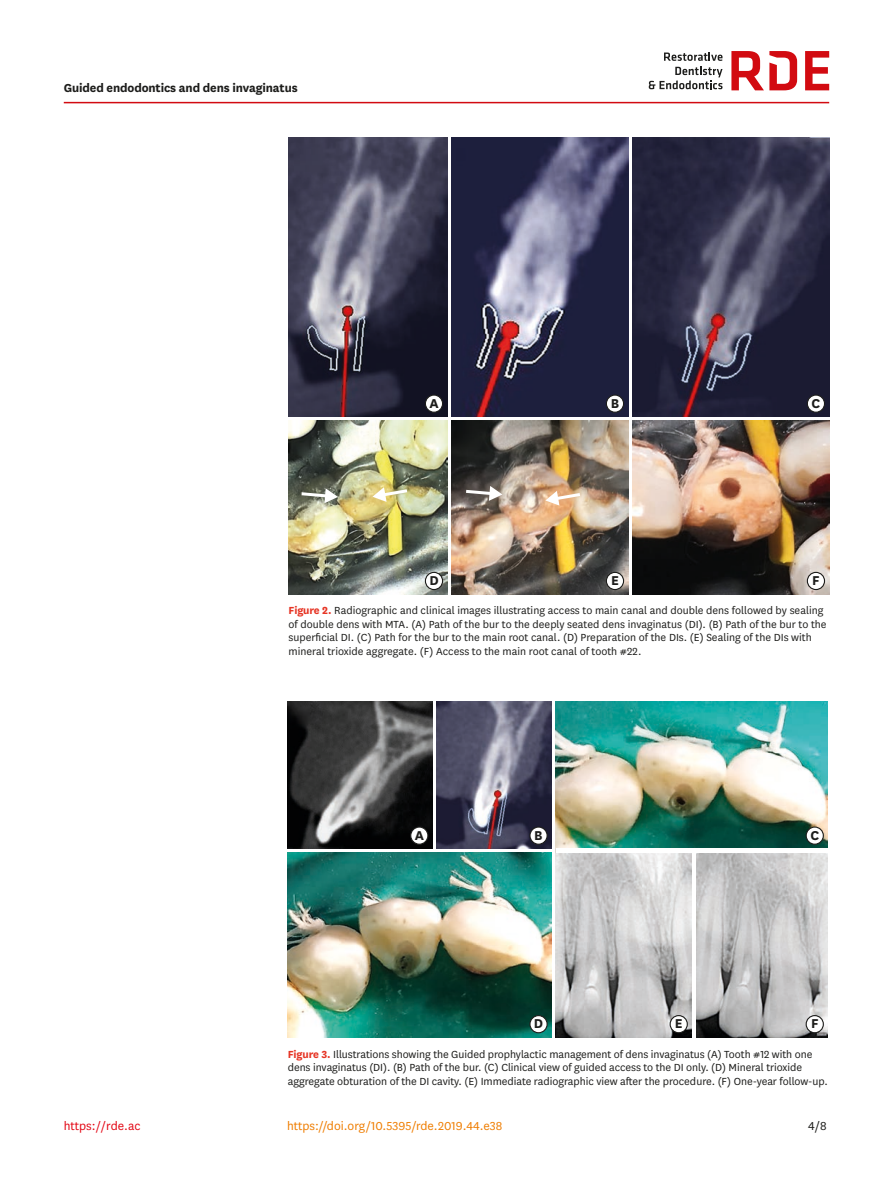
<style>
.page{position:relative;width:893px;height:1191px;background:#fff}
.page>*{position:absolute;margin:0;border:0;box-sizing:border-box;transform-origin:0 0}
.t1{font:700 15px "National";color:#1d1d1b}
.doi_running_footer{font:13.5px "National";color:#ef7d00}
.alt-title-type{font:700 13.5px "National";letter-spacing:-.01em;color:#1d1d1b}
.t2{font:13.5px "National";color:#e30614}
.t3{font:13.5px "National";color:#1d1d1b}
.fig_caption{font:12px/13.5px "National";letter-spacing:-.005em;color:#1d1d1b}
.s1{font-weight:700;color:#e63424}
</style>
<div class="page">
<hr style="left:64px;top:102px;width:765px;height:1px;background:#d20b11">
<svg style="left:649px;top:52px;width:73px;height:37px"></svg>
<svg style="left:805px;top:51px;width:24px;height:39px"></svg>
<svg style="left:731px;top:51px;width:66px;height:39px"></svg>
<img style="left:289px;top:137px;width:158px;height:280px">
<img style="left:451px;top:137px;width:177px;height:280px">
<img style="left:632px;top:137px;width:197px;height:280px">
<img style="left:289px;top:421px;width:158px;height:173px">
<img style="left:451px;top:421px;width:177px;height:173px">
<img style="left:632px;top:421px;width:197px;height:173px">
<div style="left:425px;top:395px;width:18px;height:17px;background:#fff;border-radius:50%"></div>
<div style="left:425px;top:394px;width:18px;height:19px;border:1px solid #1d1d1b;border-radius:50%"></div>
<div style="left:606px;top:395px;width:18px;height:17px;background:#fff;border-radius:50%"></div>
<div style="left:606px;top:394px;width:18px;height:19px;border:1px solid #1d1d1b;border-radius:50%"></div>
<div style="left:807px;top:395px;width:17px;height:17px;background:#fff;border-radius:50%"></div>
<div style="left:807px;top:394px;width:18px;height:19px;border:1px solid #1d1d1b;border-radius:50%"></div>
<div style="left:425px;top:572px;width:18px;height:17px;background:#fff;border-radius:50%"></div>
<div style="left:425px;top:572px;width:18px;height:18px;border:1px solid #1d1d1b;border-radius:50%"></div>
<div style="left:606px;top:572px;width:18px;height:17px;background:#fff;border-radius:50%"></div>
<div style="left:606px;top:572px;width:18px;height:18px;border:1px solid #1d1d1b;border-radius:50%"></div>
<div style="left:807px;top:572px;width:17px;height:17px;background:#fff;border-radius:50%"></div>
<div style="left:807px;top:572px;width:18px;height:18px;border:1px solid #1d1d1b;border-radius:50%"></div>
<svg style="left:372px;top:487px;width:38px;height:15px"></svg>
<svg style="left:545px;top:491px;width:38px;height:14px"></svg>
<svg style="left:298px;top:488px;width:40px;height:15px"></svg>
<svg style="left:463px;top:486px;width:39px;height:15px"></svg>
<img style="left:288px;top:701px;width:144px;height:147px">
<img style="left:437px;top:701px;width:115px;height:147px">
<img style="left:288px;top:853px;width:264px;height:184px">
<img style="left:556px;top:853px;width:136px;height:184px">
<img style="left:696px;top:853px;width:132px;height:184px">
<img style="left:556px;top:701px;width:272px;height:147px">
<div style="left:411px;top:827px;width:17px;height:17px;background:#fff;border-radius:50%"></div>
<div style="left:410px;top:826px;width:18px;height:18px;border:1px solid #1d1d1b;border-radius:50%"></div>
<div style="left:530px;top:827px;width:17px;height:17px;background:#fff;border-radius:50%"></div>
<div style="left:529px;top:826px;width:19px;height:18px;border:1px solid #1d1d1b;border-radius:50%"></div>
<div style="left:806px;top:827px;width:17px;height:17px;background:#fff;border-radius:50%"></div>
<div style="left:806px;top:826px;width:18px;height:18px;border:1px solid #1d1d1b;border-radius:50%"></div>
<div style="left:530px;top:1015px;width:17px;height:17px;background:#fff;border-radius:50%"></div>
<div style="left:529px;top:1015px;width:19px;height:18px;border:1px solid #1d1d1b;border-radius:50%"></div>
<div style="left:670px;top:1015px;width:17px;height:17px;background:#fff;border-radius:50%"></div>
<div style="left:670px;top:1015px;width:18px;height:18px;border:1px solid #1d1d1b;border-radius:50%"></div>
<div style="left:806px;top:1015px;width:17px;height:17px;background:#fff;border-radius:50%"></div>
<div style="left:806px;top:1015px;width:18px;height:18px;border:1px solid #1d1d1b;border-radius:50%"></div>
<p class="alt-title-type" style="left:64px;top:78px;width:235px">Guided endodontics and dens invaginatus</p>
<p class="t1" style="left:429px;top:392px;width:11px">A</p>
<p class="t1" style="left:611px;top:392px;width:10px">B</p>
<p class="t1" style="left:811px;top:392px;width:10px">C</p>
<p class="t1" style="left:429px;top:570px;width:11px">D</p>
<p class="t1" style="left:611px;top:570px;width:9px">E</p>
<p class="t1" style="left:812px;top:570px;width:9px">F</p>
<p class="fig_caption" style="left:289px;top:603px;width:540px"><span class="s1">Figure 2.</span> Radiographic and clinical images illustrating access to main canal and double dens followed by sealing of double dens with MTA. (A) Path of the bur to the deeply seated dens invaginatus (DI). (B) Path of the bur to the superficial DI. (C) Path for the bur to the main root canal. (D) Preparation of the DIs. (E) Sealing of the DIs with mineral trioxide aggregate. (F) Access to the main root canal of tooth #22.</p>
<p class="t1" style="left:415px;top:824px;width:11px">A</p>
<p class="t1" style="left:534px;top:824px;width:10px">B</p>
<p class="t1" style="left:810px;top:824px;width:10px">C</p>
<p class="t1" style="left:534px;top:1013px;width:11px">D</p>
<p class="t1" style="left:675px;top:1013px;width:9px">E</p>
<p class="t1" style="left:811px;top:1013px;width:9px">F</p>
<p class="fig_caption" style="left:288px;top:1046px;width:542px"><span class="s1">Figure 3.</span> Illustrations showing the Guided prophylactic management of dens invaginatus (A) Tooth #12 with one dens invaginatus (DI). (B) Path of the bur. (C) Clinical view of guided access to the DI only. (D) Mineral trioxide aggregate obturation of the DI cavity. (E) Immediate radiographic view after the procedure. (F) One-year follow-up.</p>
<p class="t2" style="left:64px;top:1116px;width:78px">https://rde.ac</p>
<p class="doi_running_footer" style="left:287px;top:1116px;width:217px">https://doi.org/10.5395/rde.2019.44.e38</p>
<p class="t3" style="left:808px;top:1116px;width:20px">4/8</p>
</div>
